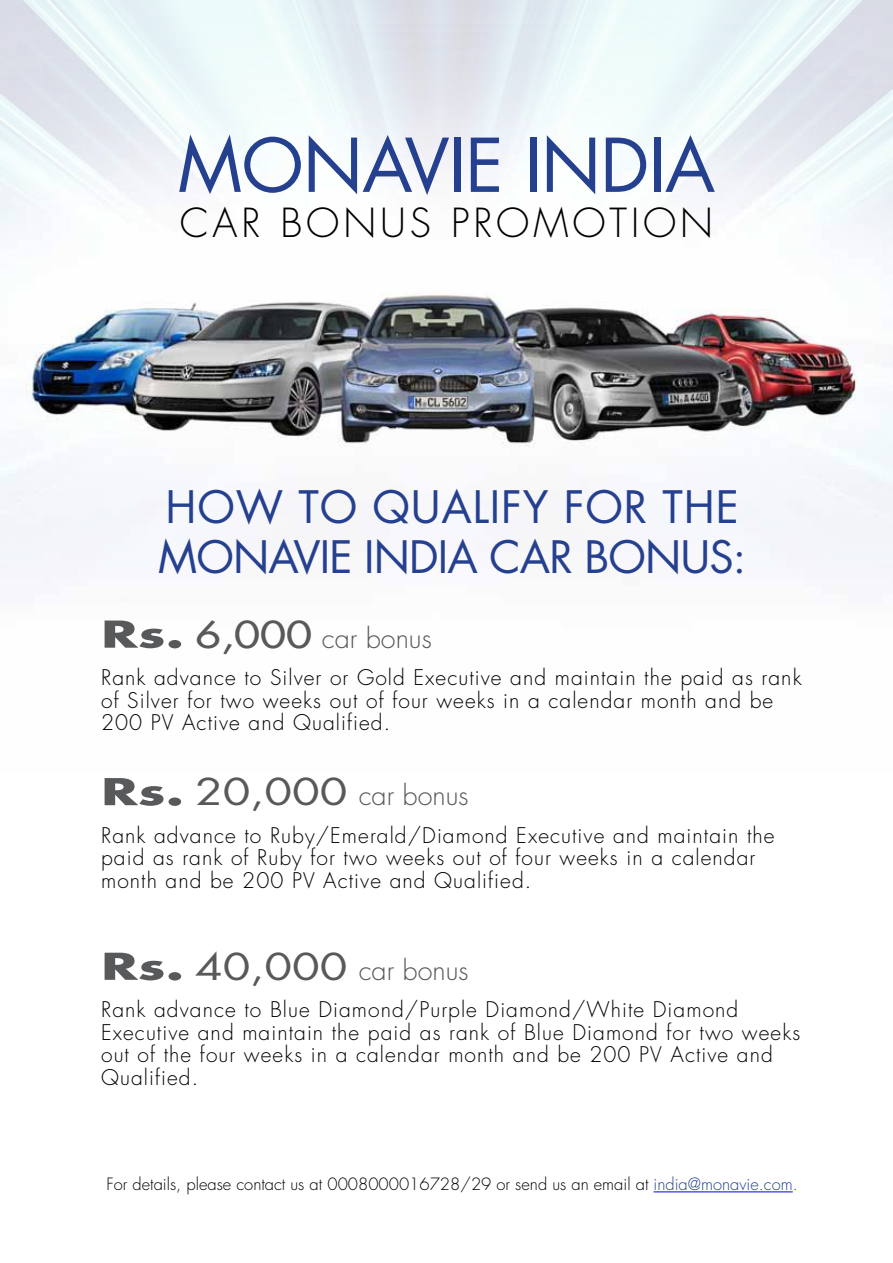
<style>
.page{position:relative;width:893px;height:1263px;background:#fff}
.page>*{position:absolute;margin:0;border:0;box-sizing:border-box;transform-origin:0 0}
.t1{font:72px "Futura Std";letter-spacing:-.01em;color:#25408f}
.t2{font:43.5px/50.1px "Futura Std";letter-spacing:.02em;color:#25408f}
.t3{font:300 39px "Futura Std";letter-spacing:.1em;color:#000}
.t4{font:300 27px "Futura Std";color:#58595b}
.t5{font:300 21px/22.5px "Futura Std";letter-spacing:.05em;color:#000}
.t6{font:300 16.5px "Futura Std";color:#000}
.s1{font-weight:700;font-size:36px}
.s2{font-weight:500;font-size:36px}
.s3{font-weight:400;font-size:36px}
.s4{color:#25408f}
</style>
<div class="page">
<img style="left:0;top:0;width:893px;height:569px">
<hr style="left:654px;top:1191px;width:139px;height:1px;background:#00f">
<h1 class="t1" style="left:178px;top:119px;width:539px">MONAVIE INDIA</h1>
<h3 class="t3" style="left:180px;top:199px;width:535px">CAR BONUS PROMOTION</h3>
<h2 class="t2" style="left:158px;top:482px;width:551px">HOW TO QUALIFY FOR THE<br>MONA</h2>
<h2 class="t2" style="left:294px;top:532px;width:107px">VIE INDIA</h2>
<h2 class="t2" style="left:489px;top:532px;width:258px">CAR BON US:</h2>
<p class="t4" style="left:101px;top:621px;width:332px"><span class="s1">Rs.</span> <span class="s2">6,000</span> car bonus</p>
<p class="t5" style="left:101px;top:667px;width:702px">Rank advance to Silver or Gold Executive and maintain the paid as rank of Silver for two weeks out of four weeks in a calendar month and be<br>200 PV Active and Qualified.</p>
<p class="t4" style="left:101px;top:779px;width:369px"><span class="s1">Rs.</span> <span class="s3">20,000</span> car bonus</p>
<p class="t5" style="left:101px;top:824px;width:675px">Rank advance to Ruby/Emerald/Diamond Executive and maintain the paid as rank of Ruby for two weeks out of four weeks in a calendar month and be 200 PV Active and Qualified.</p>
<p class="t4" style="left:101px;top:953px;width:369px"><span class="s1">Rs.</span> <span class="s3">40,000</span> car bonus</p>
<p class="t5" style="left:101px;top:999px;width:701px">Rank advance to Blue Diamond/Purple Diamond/White Diamond Executive and maintain the paid as rank of Blue Diamond for two weeks out of the four weeks in a calendar month and be 200 PV Active and Qualified.</p>
<p class="t6" style="left:107px;top:1174px;width:693px">For details, please contact us at 0008000016728/29 or send us an email at <span class="s4">india@monavie.com.</span></p>
</div>
